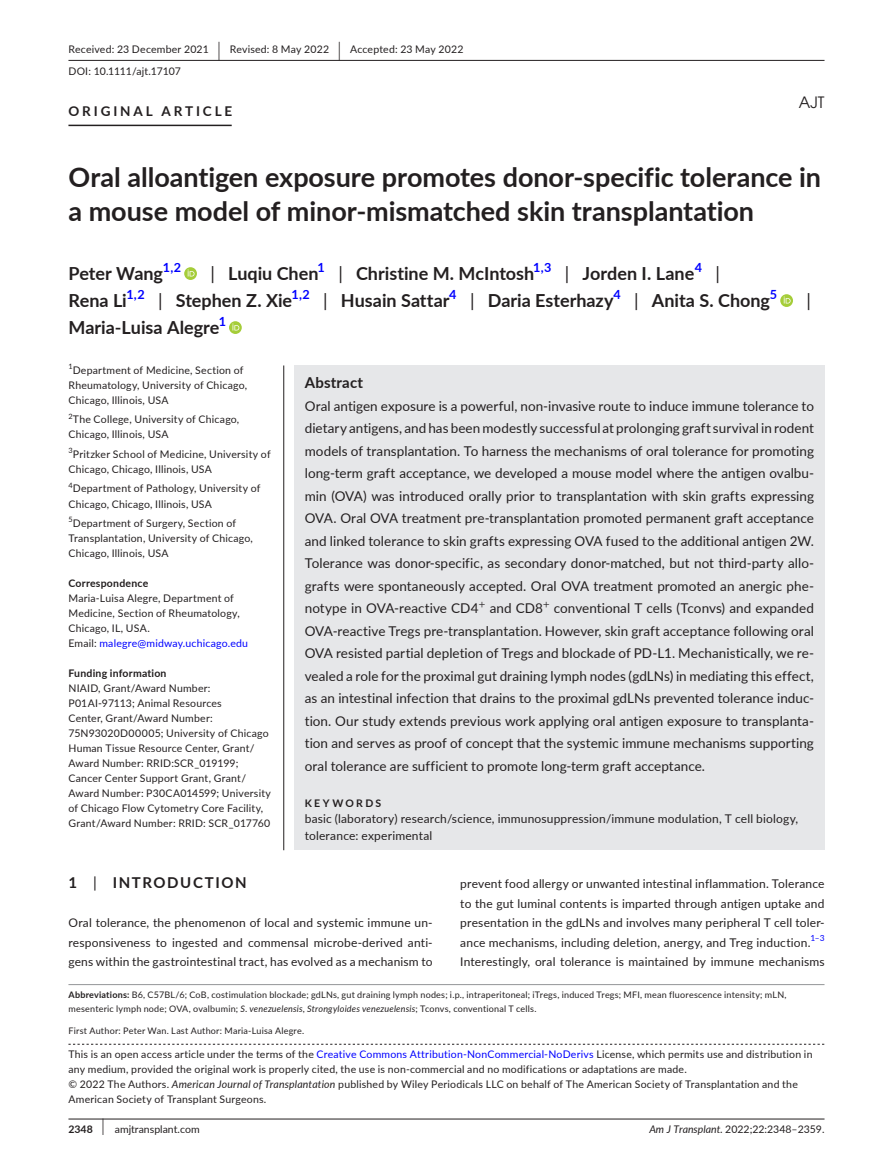
<style>
.page{position:relative;width:893px;height:1174px;background:#fff}
.page>*{position:absolute;margin:0;border:0;box-sizing:border-box;transform-origin:0 0}
.t1{font:700 27px/34.5px "Lato";color:#231f20}
.t2{font:700 18px "Lato";color:#231f20}
.t3{font:18px "Lato";color:#231f20}
.t4{font:15.6px "Avant Garde";color:#231f20}
.t5{font:700 15px "Lato";letter-spacing:.1em;color:#231f20}
.t6{font:700 15px "Lato";letter-spacing:.015em;color:#231f20}
.t7{font:13.5px/22.5px "Lato";letter-spacing:.005em;color:#231f20;text-align:justify}
.t8{font:700 13.5px "Lato";letter-spacing:.215em;color:#231f20}
.t9{font:700 12.6px "Lato";color:#00f}
.t10{font:12px/19.5px "Lato";letter-spacing:.015em;color:#231f20;text-align:justify}
.t11{font:10.5px/15px "Lato";letter-spacing:.02em;color:#231f20}
.t12{font:10.5px "Lato";color:#231f20}
.t13{font:700 10.5px "Lato";letter-spacing:.02em;color:#231f20}
.t14{font:700 10.5px "Lato";letter-spacing:.22em;color:#231f20}
.t15{font:9.45px "STIX";color:#231f20}
.t16{font:9px/13.5px "Lato";letter-spacing:.025em;color:#231f20}
.t17{font:8.4px "Lato";color:#00f}
.t18{font:7.35px "Lato";color:#231f20}
.s1{font-size:19.65px}
.s2{font-weight:400}
.s3{color:#00f}
.s4{font-weight:700}
.s5{font-style:italic}
.s6{font-weight:400;font-size:17.4px}
</style>
<div class="page">
<hr style="left:68px;top:1118px;width:756px;height:1px;background:#231f20">
<hr style="left:68px;top:60px;width:756px;height:1px;background:#231f20">
<hr style="left:68px;top:125px;width:164px;height:1px;background:#231f20">
<svg style="left:184px;top:267px;width:13px;height:13px"></svg>
<svg style="left:188px;top:269px;width:7px;height:7px"></svg>
<svg style="left:780px;top:294px;width:13px;height:13px"></svg>
<svg style="left:784px;top:296px;width:7px;height:7px"></svg>
<svg style="left:229px;top:321px;width:13px;height:13px"></svg>
<svg style="left:232px;top:323px;width:7px;height:7px"></svg>
<div style="left:294px;top:365px;width:530px;height:485px;background:#e6e7e9"></div>
<hr style="left:283px;top:365px;width:1px;height:485px;background:#231f20">
<svg style="left:68px;top:1043px;width:756px;height:1px"></svg>
<hr style="left:68px;top:984px;width:756px;height:1px;background:#939598">
<p class="t11" style="left:68px;top:38px;width:396px;line-height:21.8px">Received: 23 December 2021 <span class="s1">|</span> Revised: 8 May 2022 <span class="s1">|</span> Accepted: 23 May 2022<br>DOI: 10.1111/ajt.17107</p>
<p class="t8" style="left:68px;top:101px;width:165px">ORIGINAL ARTICLE</p>
<h3 class="t4" style="left:799px;top:93px;width:27px">AJT</h3>
<h1 class="t1" style="left:68px;top:159px;width:754px">Oral alloantigen exposure promotes donor-specific tolerance in a mouse model of minor-mismatched skin transplantation</h1>
<h2 class="t2" style="left:68px;top:260px;width:96px">Peter Wang</h2>
<p class="t9" style="left:163px;top:258px;width:20px">1,2</p>
<h2 class="t2" style="left:210px;top:260px;width:110px"><span class="s2">|</span> Luqiu Chen</h2>
<p class="t9" style="left:318px;top:258px;width:9px">1</p>
<h2 class="t2" style="left:338px;top:260px;width:197px"><span class="s2">|</span> Christine M. McIntosh</h2>
<p class="t9" style="left:533px;top:258px;width:20px">1,3</p>
<h2 class="t2" style="left:565px;top:260px;width:131px"><span class="s2">|</span> Jorden I. Lane</h2>
<p class="t9" style="left:695px;top:258px;width:9px">4</p>
<h2 class="t3" style="left:715px;top:260px;width:6px">|</h2>
<h2 class="t2" style="left:68px;top:287px;width:60px">Rena Li</h2>
<p class="t9" style="left:126px;top:285px;width:20px">1,2</p>
<h2 class="t2" style="left:158px;top:287px;width:136px"><span class="s2">|</span> Stephen Z. Xie</h2>
<p class="t9" style="left:291px;top:285px;width:20px">1,2</p>
<h2 class="t2" style="left:323px;top:287px;width:128px"><span class="s2">|</span> Husain Sattar</h2>
<p class="t9" style="left:449px;top:285px;width:9px">4</p>
<h2 class="t2" style="left:470px;top:287px;width:145px"><span class="s2">|</span> Daria Esterhazy</h2>
<p class="t9" style="left:613px;top:285px;width:9px">4</p>
<h2 class="t2" style="left:634px;top:287px;width:137px"><span class="s2">|</span> Anita S. Chong</h2>
<p class="t9" style="left:770px;top:285px;width:9px">5</p>
<h2 class="t3" style="left:806px;top:287px;width:6px">|</h2>
<h2 class="t2" style="left:68px;top:314px;width:153px">Maria-Luisa Alegre</h2>
<p class="t9" style="left:219px;top:312px;width:9px">1</p>
<p class="t18" style="left:68px;top:361px;width:6px">1</p>
<p class="t11" style="left:68px;top:362px;width:180px;text-indent:4px">Department of Medicine, Section of<br>Rheumatology, University of Chicago,<br>Chicago, Illinois, USA</p>
<p class="t11" style="left:68px;top:412px;width:172px"><sup>2</sup>The College, University of Chicago,<br>Chicago, Illinois, USA</p>
<p class="t11" style="left:68px;top:446px;width:204px"><sup>3</sup>Pritzker School of Medicine, University of<br>Chicago, Chicago, Illinois, USA</p>
<p class="t11" style="left:68px;top:481px;width:194px"><sup>4</sup>Department of Pathology, University of<br>Chicago, Chicago, Illinois, USA</p>
<p class="t11" style="left:68px;top:515px;width:186px"><sup>5</sup>Department of Surgery, Section of<br>Transplantation, University of Chicago,<br>Chicago, Illinois, USA</p>
<p class="t13" style="left:68px;top:575px;width:81px">Correspondence</p>
<p class="t11" style="left:68px;top:590px;width:181px">Maria-Luisa Alegre, Department of<br>Medicine, Section of Rheumatology,<br>Chicago, IL, USA.<br>Email: <span class="s3">malegre@midway.uchicago.edu</span></p>
<p class="t13" style="left:68px;top:665px;width:100px">Funding information</p>
<p class="t11" style="left:68px;top:680px;width:204px">NIAID, Grant/Award Number:<br>P01AI-97113; Animal Resources<br>Center, Grant/Award Number:<br>75N93020D00005; University of Chicago Human Tissue Resource Center, Grant/ Award Number: RRID:SCR_019199; Cancer Center Support Grant, Grant/ Award Number: P30CA014599; University of Chicago Flow Cytometry Core Facility, Grant/Award Number: RRID: SCR_017760</p>
<h3 class="t6" style="left:305px;top:371px;width:60px">Abstract</h3>
<p class="t7" style="left:305px;top:394px;width:511px">Oral antigen exposure is a powerful, non-invasive route to induce immune tolerance to dietary antigens, and has been modestly successful at prolonging graft survival in rodent models of transplantation. To harness the mechanisms of oral tolerance for promoting long-term graft acceptance, we developed a mouse model where the antigen ovalbu&shy;min (OVA) was introduced orally prior to transplantation with skin grafts expressing OVA. Oral OVA treatment pre-transplantation promoted permanent graft acceptance and linked tolerance to skin grafts expressing OVA fused to the additional antigen 2W.<br>Tolerance was donor-specific, as secondary donor-matched, but not third-party allo&shy;grafts were spontaneously accepted. Oral OVA treatment promoted an anergic phe&shy;notype in OVA-reactive CD4</p>
<p class="t15" style="left:479px;top:597px;width:8px">+</p>
<p class="t7" style="left:490px;top:596px;width:55px">and CD8</p>
<p class="t15" style="left:543px;top:597px;width:8px">+</p>
<p class="t7" style="left:305px;top:596px;width:511px;text-indent:249px">conventional T cells (Tconvs) and expanded OVA-reactive Tregs pre-transplantation. However, skin graft acceptance following oral OVA resisted partial depletion of Tregs and blockade of PD-L1. Mechanistically, we re&shy;vealed a role for the proximal gut draining lymph nodes (gdLNs) in mediating this effect, as an intestinal infection that drains to the proximal gdLNs prevented tolerance induc&shy;tion. Our study extends previous work applying oral antigen exposure to transplanta&shy;tion and serves as proof of concept that the systemic immune mechanisms supporting oral tolerance are sufficient to promote long-term graft acceptance.</p>
<p class="t14" style="left:305px;top:795px;width:78px">KEYWORDS</p>
<p class="t10" style="left:305px;top:810px;width:495px;line-height:16.5px">basic (laboratory) research/science, immunosuppression/immune modulation, T cell biology, tolerance: experimental</p>
<h3 class="t5" style="left:68px;top:872px;width:180px">1 <span class="s2">|</span> INTRODUCTION</h3>
<p class="t10" style="left:68px;top:912px;width:366px">Oral tolerance, the phenomenon of local and systemic immune un&shy;responsiveness to ingested and commensal microbe-derived anti&shy;gens within the gastrointestinal tract, has evolved as a mechanism to</p>
<p class="t10" style="left:460px;top:873px;width:366px">prevent food allergy or unwanted intestinal inflammation. Tolerance to the gut luminal contents is imparted through antigen uptake and presentation in the gdLNs and involves many peripheral T cell toler&shy;ance mechanisms, including deletion, anergy, and Treg induction.</p>
<p class="t17" style="left:810px;top:932px;width:16px">1–3</p>
<p class="t10" style="left:460px;top:951px;width:366px">Interestingly, oral tolerance is maintained by immune mechanisms</p>
<p class="t16" style="left:68px;top:988px;width:720px"><span class="s4">Abbreviations:</span> B6, C57BL/6; CoB, costimulation blockade; gdLNs, gut draining lymph nodes; i.p., intraperitoneal; iTregs, induced Tregs; MFI, mean fluorescence intensity; mLN, mesenteric lymph node; OVA, ovalbumin; <span class="s5">S. venezuelensis</span>, <span class="s5">Strongyloides venezuelensis</span>; Tconvs, conventional T cells.</p>
<p class="t16" style="left:68px;top:1023px;width:237px">First Author: Peter Wan. Last Author: Maria-Luisa Alegre.</p>
<p class="t11" style="left:68px;top:1046px;width:746px">This is an open access article under the terms of the <span class="s3">Creative Commons Attribution-NonCommercial-NoDerivs</span> License, which permits use and distribution in any medium, provided the original work is properly cited, the use is non-commercial and no modifications or adaptations are made.<br>© 2022 The Authors. <span class="s5">American Journal of Transplantation</span> published by Wiley Periodicals LLC on behalf of The American Society of Transplantation and the American Society of Transplant Surgeons.</p>
<p class="t13" style="left:68px;top:1121px;width:38px">2348 <span class="s6">|</span></p>
<p class="t12" style="left:649px;top:1121px;width:177px"><span class="s5">Am J Transplant.</span> 2022;22:2348–2359.</p>
<p class="t12" style="left:115px;top:1121px;width:86px">amjtransplant.com</p>
</div>
